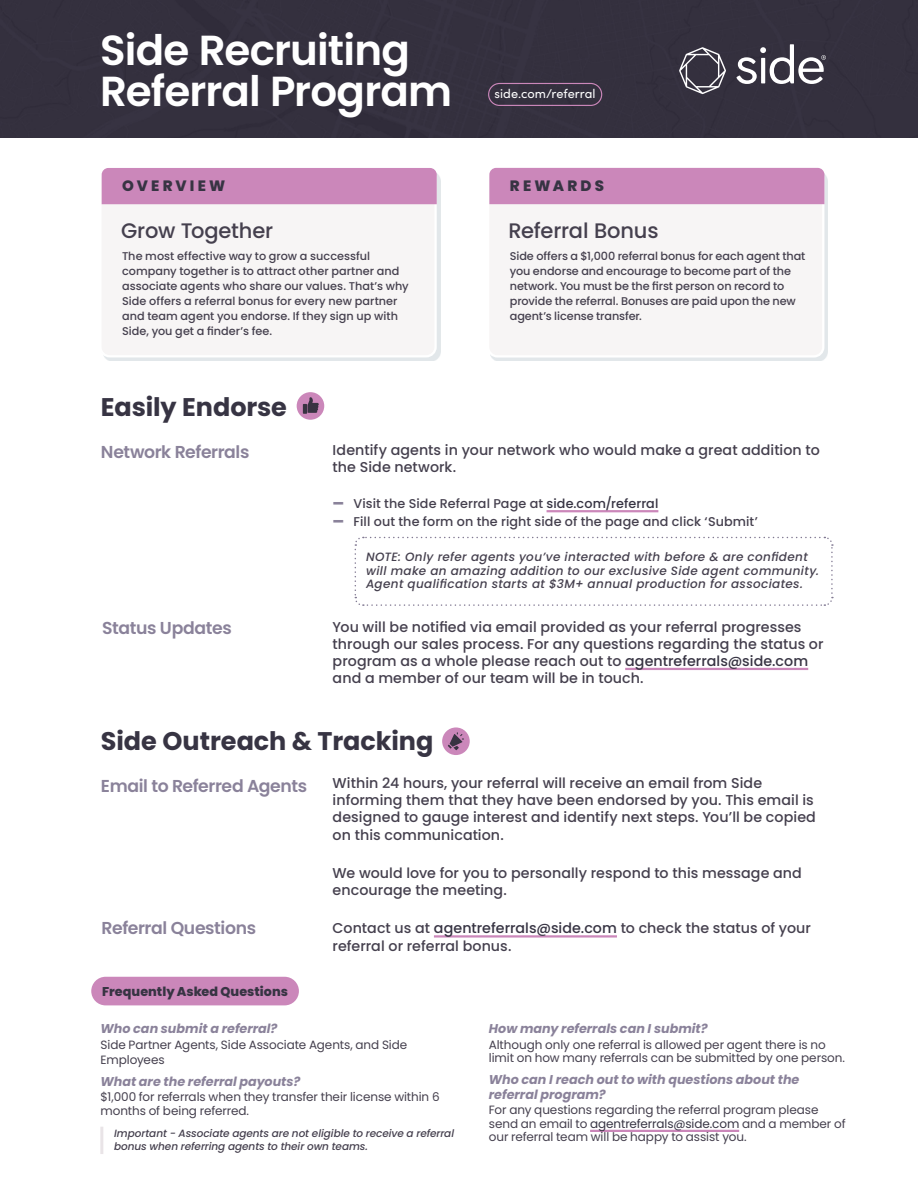
<style>
.page{position:relative;width:918px;height:1188px;background:#fff}
.page>*{position:absolute;margin:0;border:0;box-sizing:border-box;transform-origin:0 0}
.t1{font:600 42px/40.5px "Poppins";letter-spacing:-.02em;color:#fff}
.t2{font:700 25.5px "Poppins";letter-spacing:-.005em;color:#373443}
.t3{font:500 21px "Poppins";letter-spacing:-.01em;color:#45404e}
.t4{font:600 17.25px "Poppins";letter-spacing:-.02em;color:#8a829a}
.t5{font:800 15px "Poppins";letter-spacing:.21em;color:#373443}
.t6{font:500 14.25px/17.1px "Poppins";letter-spacing:.005em;color:#45404e}
.t7{font:italic 700 12.75px/15px "Poppins";color:#8a829a}
.t8{font:500 12.75px "Poppins";letter-spacing:.005em;color:#45404e}
.t9{font:800 12.75px "Poppins";letter-spacing:.005em;color:#373443}
.t10{font:12.75px "Sofia Pro";color:#fff}
.t11{font:12px/13.5px "Poppins";letter-spacing:-.005em;color:#45404e}
.t12{font:italic 500 12px/13.5px "Poppins";letter-spacing:.03em;color:#45404e}
.t13{font:500 11.25px/15px "Poppins";letter-spacing:-.005em;color:#45404e}
.t14{font:italic 500 10.5px/13.5px "Poppins";letter-spacing:-.005em;color:#45404e}
.s1{font-weight:600;font-size:21.6px;color:#8a829a}
.s2{color:#373443}
</style>
<div class="page">
<hr style="left:547px;top:510px;width:111px;height:2px;background:#cb87ba">
<hr style="left:625px;top:668px;width:183px;height:2px;background:#cb87ba">
<hr style="left:434px;top:935px;width:183px;height:3px;background:#cb87ba">
<svg style="left:354px;top:536px;width:480px;height:70px"></svg>
<div style="left:103px;top:171px;width:337px;height:190px;background:linear-gradient(to right,#e9edef,#e8ecee)"></div>
<div style="left:100px;top:169px;width:336px;height:187px;background:#f7f5f5;border-radius:9px"></div>
<div style="left:99px;top:168px;width:338px;height:189px;border:2px solid #fff;border-radius:9px"></div>
<svg style="left:491px;top:173px;width:337px;height:188px;background:#e3e7ea"></svg>
<div style="left:488px;top:169px;width:335px;height:187px;background:#f7f5f5;border-radius:9px"></div>
<div style="left:487px;top:168px;width:337px;height:190px;border:2px solid #fff;border-radius:9px"></div>
<div style="left:0;top:0;width:918px;height:137px;background:#34303e"></div>
<div style="left:102px;top:168px;width:335px;height:36px;background:#cb87ba"></div>
<div style="left:489px;top:168px;width:335px;height:36px;background:#cb87ba"></div>
<hr style="left:590px;top:1130px;width:149px;height:2px;background:#cb87ba">
<div style="left:91px;top:977px;width:208px;height:28px;background:#cb87ba;border-radius:14px"></div>
<div style="left:488px;top:83px;width:114px;height:23px;border:1px solid #cb87ba;border-radius:11px"></div>
<hr style="left:100px;top:1127px;width:3px;height:27px;background:#e9e4e7">
<svg style="left:679px;top:47px;width:47px;height:47px;background:#5a5762"></svg>
<svg style="left:736px;top:44px;width:90px;height:40px"></svg>
<div style="left:442px;top:727px;width:28px;height:28px;background:#cb87ba;border-radius:50%"></div>
<svg style="left:448px;top:732px;width:16px;height:18px"></svg>
<div style="left:297px;top:392px;width:27px;height:28px;background:#cb87ba;border-radius:50%"></div>
<svg style="left:303px;top:397px;width:16px;height:17px"></svg>
<h1 class="t1" style="left:100px;top:31px;width:354px">Side Recruiting<br>Referral Program</h1>
<p class="t10" style="left:495px;top:84px;width:103px">side.com/referral</p>
<p class="t5" style="left:122px;top:177px;width:105px">OVERVIEW</p>
<p class="t5" style="left:510px;top:177px;width:96px">REWARDS</p>
<h3 class="t3" style="left:121px;top:218px;width:154px">Grow Together</h3>
<p class="t13" style="left:122px;top:249px;width:288px">The most effective way to grow a successful company together is to attract other partner and associate agents who share our values. That’s why Side offers a referral bonus for every new partner and team agent you endorse. If they sign up with Side, you get a finder’s fee.</p>
<h3 class="t3" style="left:508px;top:218px;width:152px">Referral Bonus</h3>
<p class="t13" style="left:510px;top:249px;width:297px">Side offers a $1,000 referral bonus for each agent that you endorse and encourage to become part of the network. You must be the first person on record to provide the referral. Bonuses are paid upon the new agent’s license transfer.</p>
<h2 class="t2" style="left:101px;top:393px;width:188px">Easily Endorse</h2>
<p class="t4" style="left:101px;top:442px;width:150px">Network Referrals</p>
<p class="t4" style="left:102px;top:618px;width:131px">Status Updates</p>
<p class="t6" style="left:333px;top:441px;width:489px">Identify agents in your network who would make a great addition to the Side network.</p>
<p class="t8" style="left:333px;top:496px;width:327px"><span class="s1">—</span> Visit the Side Referral Page at <span class="s2">side.com/referral</span></p>
<p class="t8" style="left:333px;top:514px;width:427px"><span class="s1">—</span> Fill out the form on the right side of the page and click ‘Submit’</p>
<p class="t12" style="left:366px;top:550px;width:455px">NOTE: Only refer agents you’ve interacted with before &amp; are confident will make an amazing addition to our exclusive Side agent community.<br>Agent qualification starts at $3M+ annual production for associates.</p>
<p class="t6" style="left:333px;top:618px;width:493px">You will be notified via email provided as your referral progresses through our sales process. For any questions regarding the status or program as a whole please reach out to <span class="s2">agentreferrals@side.com </span>and a member of our team will be in touch.</p>
<h2 class="t2" style="left:101px;top:726px;width:334px">Side Outreach &amp; Tracking</h2>
<p class="t4" style="left:101px;top:776px;width:208px">Email to Referred Agents</p>
<p class="t6" style="left:333px;top:775px;width:485px">Within 24 hours, your referral will receive an email from Side informing them that they have been endorsed by you. This email is designed to gauge interest and identify next steps. You’ll be copied on this communication.</p>
<p class="t6" style="left:333px;top:864px;width:471px">We would love for you to personally respond to this message and encourage the meeting.</p>
<p class="t6" style="left:333px;top:920px;width:480px">Contact us at <span class="s2">agentreferrals@side.com</span> to check the status of your referral or referral bonus.</p>
<p class="t4" style="left:102px;top:918px;width:156px">Referral Questions</p>
<p class="t9" style="left:102px;top:984px;width:187px">Frequently Asked Questions</p>
<p class="t7" style="left:101px;top:1021px;width:178px">Who can submit a referral?</p>
<p class="t11" style="left:101px;top:1037px;width:308px;line-height:15.3px">Side Partner Agents, Side Associate Agents, and Side<br>Employees</p>
<p class="t7" style="left:101px;top:1074px;width:201px">What are the referral payouts?</p>
<p class="t11" style="left:101px;top:1090px;width:341px">$1,000 for referrals when they transfer their license within 6 months of being referred.</p>
<p class="t14" style="left:114px;top:1126px;width:342px">Important - Associate agents are not eligible to receive a referral bonus when referring agents to their own teams.</p>
<p class="t7" style="left:489px;top:1021px;width:220px">How many referrals can I submit?</p>
<p class="t11" style="left:489px;top:1038px;width:358px">Although only one referral is allowed per agent there is no limit on how many referrals can be submitted by one person.</p>
<p class="t7" style="left:489px;top:1072px;width:312px">Who can I reach out to with questions about the referral program?</p>
<p class="t11" style="left:489px;top:1103px;width:358px">For any questions regarding the referral program please send an email to <span class="s2">agentreferrals@side.com</span> and a member of our referral team will be happy to assist you.</p>
</div>
